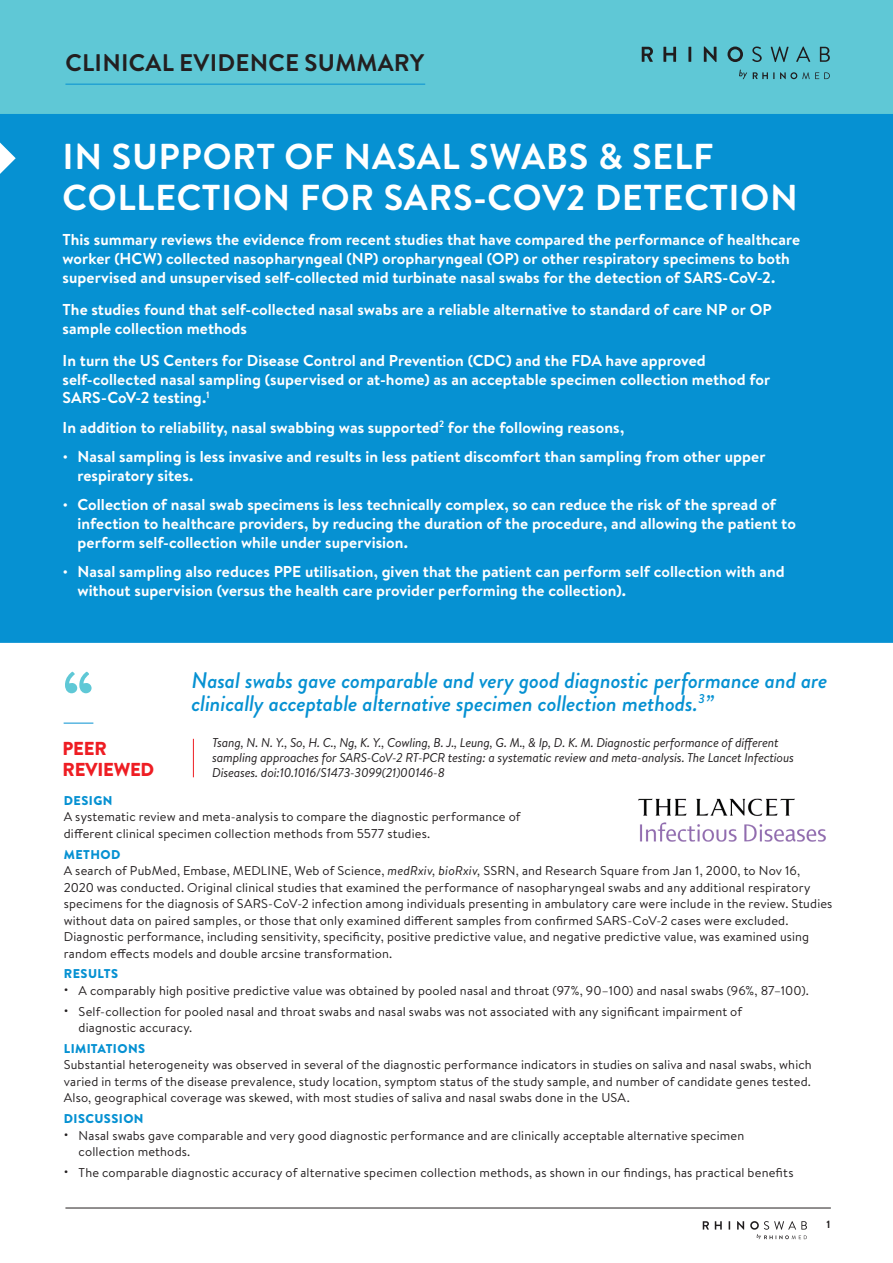
<style>
.page{position:relative;width:893px;height:1263px;background:#fff}
.page>*{position:absolute;margin:0;border:0;box-sizing:border-box;transform-origin:0 0}
.t1{font:900 72px "Brandon Grotesque";color:#5fc8d6}
.t2{font:700 36px/40.5px "Brandon Grotesque";letter-spacing:.02em;color:#fff}
.t3{font:700 24px "Brandon Grotesque";letter-spacing:.01em;color:#231f20}
.t4{font:italic 500 22.5px/22.5px "Brandon Grotesque";letter-spacing:-.005em;color:#0691d2}
.t5{font:900 18.75px/21px "Brandon Text";letter-spacing:-.015em;color:#ee1d23}
.t6{font:700 15.75px/18.8px "Brandon Text";letter-spacing:.005em;color:#fff}
.t7{font:12.75px/16.5px "Brandon Text";letter-spacing:.01em;color:#231f20}
.t8{font:italic 12.75px/15px "Brandon Text";letter-spacing:-.015em;color:#231f20}
.t9{font:900 12.75px "Brandon Text";letter-spacing:.035em;color:#0691d2}
.t10{font:700 10.5px "Brandon Text";color:#231f20}
.s1{font-weight:400}
.s2{font-weight:900;color:#0691d2}
.s3{font-style:italic}
</style>
<div class="page">
<hr style="left:65px;top:1208px;width:766px;height:1px;background:#231f20">
<div style="left:0;top:0;width:893px;height:119px;background:#5fc8d6"></div>
<hr style="left:65px;top:84px;width:360px;height:1px;background:#0691d2">
<svg style="left:753px;top:72px;width:21px;height:7px"></svg>
<svg style="left:780px;top:72px;width:50px;height:7px"></svg>
<svg style="left:739px;top:70px;width:8px;height:9px"></svg>
<svg style="left:642px;top:47px;width:11px;height:15px"></svg>
<svg style="left:663px;top:47px;width:13px;height:15px"></svg>
<hr style="left:688px;top:47px;width:3px;height:15px;background:#201d1e">
<svg style="left:704px;top:47px;width:12px;height:15px"></svg>
<svg style="left:727px;top:47px;width:16px;height:15px"></svg>
<svg style="left:752px;top:47px;width:10px;height:15px"></svg>
<svg style="left:771px;top:47px;width:18px;height:15px"></svg>
<svg style="left:796px;top:47px;width:14px;height:15px"></svg>
<svg style="left:820px;top:47px;width:10px;height:15px"></svg>
<svg style="left:703px;top:1221px;width:6px;height:8px"></svg>
<svg style="left:715px;top:1221px;width:7px;height:8px"></svg>
<svg style="left:737px;top:1221px;width:7px;height:9px"></svg>
<svg style="left:750px;top:1221px;width:57px;height:18px"></svg>
<div style="left:0;top:114px;width:893px;height:529px;background:#0691d2"></div>
<img style="left:638px;top:798px;width:188px;height:44px">
<hr style="left:193px;top:739px;width:1px;height:38px;background:#ee1d23">
<svg style="left:0;top:143px;width:16px;height:31px"></svg>
<svg style="left:64px;top:723px;width:29px;height:1px"></svg>
<h3 class="t3" style="left:66px;top:46px;width:360px">CLINICAL EVIDENCE SUMMARY</h3>
<h2 class="t2" style="left:63px;top:137px;width:737px">IN SUPPORT OF NASAL SWABS &amp; SELF<br>COLLECTION FOR SARS-COV2 DETECTION</h2>
<p class="t6" style="left:63px;top:230px;width:739px">This summary reviews the evidence from recent studies that have compared the performance of healthcare worker (HCW) collected nasopharyngeal (NP) oropharyngeal (OP) or other respiratory specimens to both supervised and unsupervised self-collected mid turbinate nasal swabs for the detection of SARS-CoV-2.</p>
<p class="t6" style="left:63px;top:300px;width:711px">The studies found that self-collected nasal swabs are a reliable alternative to standard of care NP or OP sample collection methods</p>
<p class="t6" style="left:63px;top:351px;width:709px">In turn the US Centers for Disease Control and Prevention (CDC) and the FDA have approved self-collected nasal sampling (supervised or at-home) as an acceptable specimen collection method for<br>SARS-CoV-2 testing.<sup>1</sup></p>
<p class="t6" style="left:63px;top:417px;width:563px">In addition to reliability, nasal swabbing was supported<sup>2</sup> for the following reasons,</p>
<p class="t6" style="left:77px;top:447px;width:689px;text-indent:-15px"><span class="s1">•</span> Nasal sampling is less invasive and results in less patient discomfort than sampling from other upper respiratory sites.</p>
<p class="t6" style="left:77px;top:495px;width:720px;text-indent:-15px"><span class="s1">•</span> Collection of nasal swab specimens is less technically complex, so can reduce the risk of the spread of infection to healthcare providers, by reducing the duration of the procedure, and allowing the patient to perform self-collection while under supervision.</p>
<p class="t6" style="left:77px;top:562px;width:709px;text-indent:-15px"><span class="s1">•</span> Nasal sampling also reduces PPE utilisation, given that the patient can perform self collection with and without supervision (versus the health care provider performing the collection).</p>
<h1 class="t1" style="left:64px;top:647px;width:31px">“</h1>
<h3 class="t5" style="left:63px;top:738px;width:93px">PEER<br>REVIEWED</h3>
<h3 class="t4" style="left:191px;top:669px;width:638px">Nasal swabs gave comparable and very good diagnostic performance and are clinically acceptable alternative specimen collection methods.<sup>3</sup>”</h3>
<p class="t8" style="left:212px;top:734px;width:583px">Tsang, N. N. Y., So, H. C., Ng, K. Y., Cowling, B. J., Leung, G. M., &amp; Ip, D. K. M. Diagnostic performance of different sampling approaches for SARS-CoV-2 RT-PCR testing: a systematic review and meta-analysis. The Lancet Infectious<br>Diseases. doi:10.1016/S1473-3099(21)00146-8</p>
<p class="t9" style="left:64px;top:791px;width:50px">DESIGN</p>
<p class="t7" style="left:64px;top:808px;width:458px">A systematic review and meta-analysis to compare the diagnostic performance of different clinical specimen collection methods from 5577 studies.</p>
<p class="t7" style="left:64px;top:845px;width:770px"><span class="s2">METHOD<br></span>A search of PubMed, Embase, MEDLINE, Web of Science, <span class="s3">medRxiv, bioRxiv,</span> SSRN, and Research Square from Jan 1, 2000, to Nov 16, 2020 was conducted. Original clinical studies that examined the performance of nasopharyngeal swabs and any additional respiratory specimens for the diagnosis of SARS-CoV-2 infection among individuals presenting in ambulatory care were include in the review. Studies without data on paired samples, or those that only examined different samples from confirmed SARS-CoV-2 cases were excluded.<br>Diagnostic performance, including sensitivity, specificity, positive predictive value, and negative predictive value, was examined using random effects models and double arcsine transformation.</p>
<p class="t9" style="left:64px;top:965px;width:56px">RESULTS</p>
<p class="t7" style="left:64px;top:982px;width:747px">• A comparably high positive predictive value was obtained by pooled nasal and throat (97%, 90–100) and nasal swabs (96%, 87–100).</p>
<p class="t7" style="left:79px;top:1002px;width:665px;text-indent:-15px">• Self-collection for pooled nasal and throat swabs and nasal swabs was not associated with any significant impairment of diagnostic accuracy.</p>
<p class="t9" style="left:64px;top:1039px;width:83px">LIMITATIONS</p>
<p class="t7" style="left:64px;top:1056px;width:749px;text-align:justify">Substantial heterogeneity was observed in several of the diagnostic performance indicators in studies on saliva and nasal swabs, which varied in terms of the disease prevalence, study location, symptom status of the study sample, and number of candidate genes tested.<br>Also, geographical coverage was skewed, with most studies of saliva and nasal swabs done in the USA.</p>
<p class="t9" style="left:64px;top:1109px;width:81px">DISCUSSION</p>
<p class="t7" style="left:79px;top:1126px;width:667px;text-indent:-15px">• Nasal swabs gave comparable and very good diagnostic performance and are clinically acceptable alternative specimen collection methods.</p>
<p class="t7" style="left:64px;top:1164px;width:731px">• The comparable diagnostic accuracy of alternative specimen collection methods, as shown in our findings, has practical benefits</p>
<p class="t10" style="left:826px;top:1217px;width:5px">1</p>
</div>
